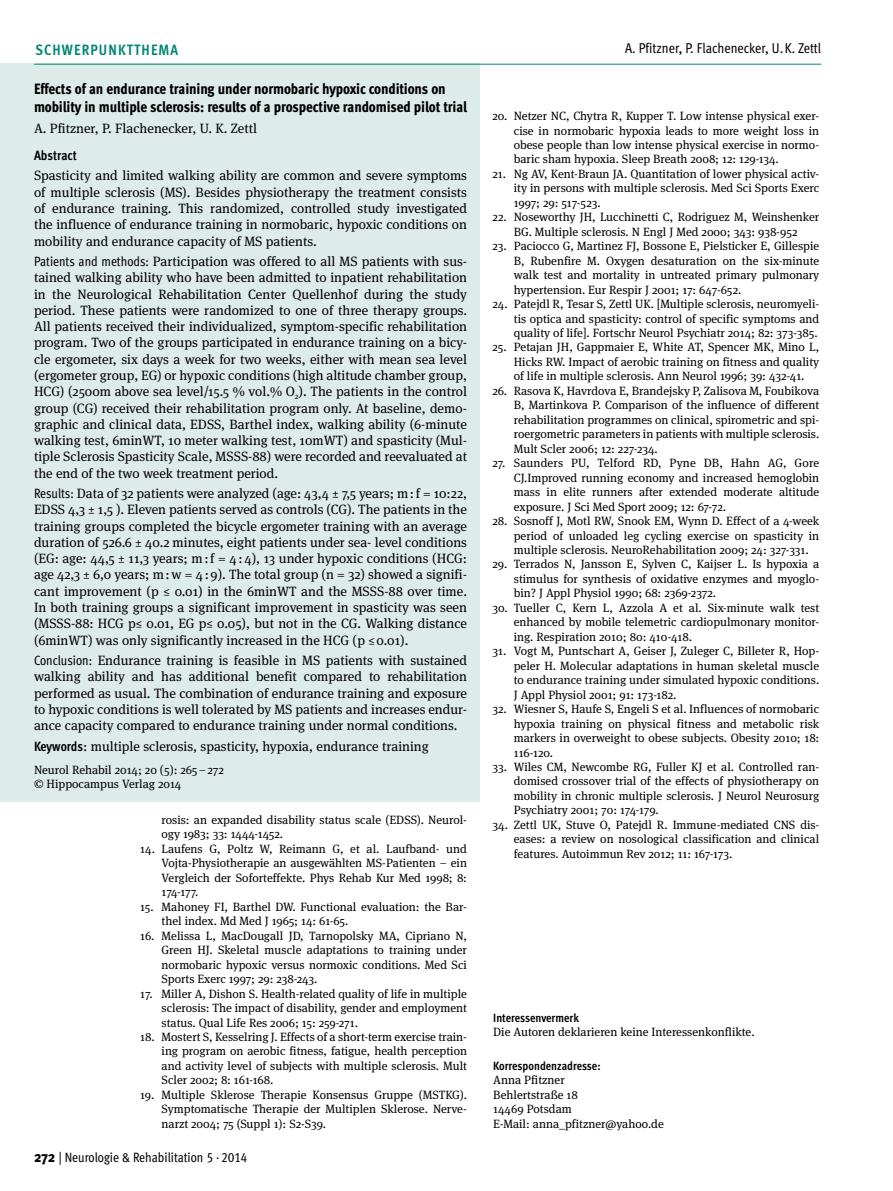
<style>
.page{position:relative;width:893px;height:1191px;background:#fff}
.page>*{position:absolute;margin:0;border:0;box-sizing:border-box;transform-origin:0 0}
.t1{font:800 15px/18px "Meta Cond";letter-spacing:-.01em;color:#000}
.t2{font:700 15px "Meta Cond";letter-spacing:.075em;color:#008576}
.t3{font:14.25px "Meta Cond Book LF";color:#000}
.t4{font:13.5px/16.2px "Meta Serif Pro";color:#000;text-align:justify}
.t5{font:13.5px "Meta Cond Book LF";color:#000}
.t6{font:13.5px "Meta Cond Bold LF";color:#000}
.t7{font:12px/14.4px "Meta Serif Pro";color:#000;text-align:justify}
.t8{font:12px "Meta Cond Bold LF";color:#000}
.s1{font-family:"Meta Cond"}
.s2{font-family:"Meta Cond Book LF"}
.s3{font-family:"Meta Cond Bold LF"}
.s4{font-family:"Meta Cond";font-weight:800;font-size:15px}
</style>
<div class="page">
<div style="left:0;top:64px;width:480px;height:738px;background:#deece9"></div>
<hr style="left:34px;top:64px;width:787px;height:1px;background:#008576">
<p class="t2" style="left:36px;top:41px;width:144px">SCHWERPUNKTTHEMA</p>
<p class="t3" style="left:625px;top:40px;width:198px">A. Pfitzner, P. Flachenecker, U. K. Zettl</p>
<p class="t1" style="left:34px;top:79px;width:435px">Effects of an endurance training under normobaric hypoxic conditions on mobility in multiple sclerosis: results of a prospective randomised pilot trial</p>
<p class="t4" style="left:34px;top:120px;width:225px">A. Pfitzner, P. Flachenecker, U. K. Zettl</p>
<p class="t6" style="left:34px;top:147px;width:44px">Abstract</p>
<p class="t4" style="left:34px;top:167px;width:435px">Spasticity and limited walking ability are common and severe symptoms of multiple sclerosis (MS). Besides physiotherapy the treatment consists of endurance training. This randomized, controlled study investigated the influence of endurance training in normobaric, hypoxic conditions on mobility and endurance capacity of MS patients.</p>
<p class="t4" style="left:34px;top:252px;width:435px"><span class="s1">Patients and methods:</span> Participation was offered to all MS patients with sus&shy;tained walking ability who have been admitted to inpatient rehabilitation in the Neurological Rehabilitation Center Quellenhof during the study period. These patients were randomized to one of three therapy groups.<br>All patients received their individualized, symptom-specific rehabilitation program. Two of the groups participated in endurance training on a bicy&shy;cle ergometer, six days a week for two weeks, either with mean sea level (ergometer group, EG) or hypoxic conditions (high altitude chamber group, HCG) (2500m above sea level/15.5 % vol.% O<sub>2</sub>). The patients in the control group (CG) received their rehabilitation program only. At baseline, demo&shy;graphic and clinical data, EDSS, Barthel index, walking ability (6-minute walking test, 6minWT, 10 meter walking test, 10mWT) and spasticity (Mul&shy;tiple Sclerosis Spasticity Scale, MSSS-88) were recorded and reevaluated at the end of the two week treatment period.</p>
<p class="t4" style="left:34px;top:484px;width:435px"><span class="s2">Results:</span> Data of 32 patients were analyzed (age: 43,4 ± 7,5 years; m:f = 10:22, EDSS 4,3 ± 1,5 ). Eleven patients served as controls (CG). The patients in the training groups completed the bicycle ergometer training with an average duration of 526.6 ± 40.2 minutes, eight patients under sea- level conditions (EG: age: 44,5 ± 11,3 years; m:f = 4:4), 13 under hypoxic conditions (HCG: age 42,3 ± 6,0 years; m:w = 4:9). The total group (n = 32) showed a signifi&shy;cant improvement (p ≤ 0.01) in the 6minWT and the MSSS-88 over time.<br>In both training groups a significant improvement in spasticity was seen (MSSS-88: HCG p≤ 0.01, EG p≤ 0.05), but not in the CG. Walking distance (6minWT) was only significantly increased in the HCG (p ≤0.01).</p>
<p class="t4" style="left:34px;top:651px;width:435px"><span class="s1">Conclusion:</span> Endurance training is feasible in MS patients with sustained walking ability and has additional benefit compared to rehabilitation performed as usual. The combination of endurance training and exposure to hypoxic conditions is well tolerated by MS patients and increases endur&shy;ance capacity compared to endurance training under normal conditions.</p>
<p class="t4" style="left:34px;top:737px;width:396px"><span class="s3">Keywords</span>: multiple sclerosis, spasticity, hypoxia, endurance training</p>
<p class="t7" style="left:34px;top:761px;width:191px">Neurol Rehabil 2014; 20 (5): 265–272 © Hippocampus Verlag 2014</p>
<p class="t7" style="left:162px;top:812px;width:307px">rosis: an expanded disability status scale (EDSS). Neurol&shy;ogy 1983; 33: 1444-1452.</p>
<p class="t7" style="left:162px;top:841px;width:307px;text-indent:-21px">14. Laufens G, Poltz W, Reimann G, et al. Laufband- und Vojta-Physiotherapie an ausgewählten MS-Patienten – ein Vergleich der Soforteffekte. Phys Rehab Kur Med 1998; 8:<br>174-177.</p>
<p class="t7" style="left:162px;top:898px;width:307px;text-indent:-21px">15. Mahoney FI, Barthel DW. Functional evaluation: the Bar&shy;thel index. Md Med J 1965; 14: 61-65.</p>
<p class="t7" style="left:162px;top:927px;width:307px;text-indent:-21px">16. Melissa L, MacDougall JD, Tarnopolsky MA, Cipriano N, Green HJ. Skeletal muscle adaptations to training under normobaric hypoxic versus normoxic conditions. Med Sci Sports Exerc 1997; 29: 238-243.</p>
<p class="t7" style="left:162px;top:985px;width:307px;text-indent:-21px">17. Miller A, Dishon S. Health-related quality of life in multiple sclerosis: The impact of disability, gender and employment status. Qual Life Res 2006; 15: 259-271.</p>
<p class="t7" style="left:162px;top:1029px;width:307px;text-indent:-21px">18. Mostert S, Kesselring J. Effects of a short-term exercise train&shy;ing program on aerobic fitness, fatigue, health perception and activity level of subjects with multiple sclerosis. Mult Scler 2002; 8: 161-168.</p>
<p class="t7" style="left:162px;top:1086px;width:307px;text-indent:-21px">19. Multiple Sklerose Therapie Konsensus Gruppe (MSTKG).<br>Symptomatische Therapie der Multiplen Sklerose. Nerve&shy;narzt 2004; 75 (Suppl 1): S2-S39.</p>
<p class="t5" style="left:34px;top:1149px;width:215px"><span class="s4">272</span> | Neurologie &amp; Rehabilitation 5 · 2014</p>
<p class="t7" style="left:514px;top:108px;width:307px;text-indent:-21px">20. Netzer NC, Chytra R, Kupper T. Low intense physical exer&shy;cise in normobaric hypoxia leads to more weight loss in obese people than low intense physical exercise in normo&shy;baric sham hypoxia. Sleep Breath 2008; 12: 129-134.</p>
<p class="t7" style="left:514px;top:166px;width:307px;text-indent:-21px">21. Ng AV, Kent-Braun JA. Quantitation of lower physical activ&shy;ity in persons with multiple sclerosis. Med Sci Sports Exerc 1997; 29: 517-523.</p>
<p class="t7" style="left:493px;top:209px;width:328px;text-align:center">22. Noseworthy JH, Lucchinetti C, Rodriguez M, Weinshenker<br>BG. Multiple sclerosis. N Engl J Med 2000; 343: 938-952</p>
<p class="t7" style="left:514px;top:238px;width:307px;text-indent:-21px">23. Paciocco G, Martinez FJ, Bossone E, Pielsticker E, Gillespie B, Rubenfire M. Oxygen desaturation on the six-minute walk test and mortality in untreated primary pulmonary hypertension. Eur Respir J 2001; 17: 647-652.</p>
<p class="t7" style="left:514px;top:296px;width:307px;text-indent:-21px">24. Patejdl R, Tesar S, Zettl UK. [Multiple sclerosis, neuromyeli&shy;tis optica and spasticity: control of specific symptoms and quality of life]. Fortschr Neurol Psychiatr 2014; 82: 373-385.</p>
<p class="t7" style="left:514px;top:339px;width:307px;text-indent:-21px">25. Petajan JH, Gappmaier E, White AT, Spencer MK, Mino L, Hicks RW. Impact of aerobic training on fitness and quality of life in multiple sclerosis. Ann Neurol 1996; 39: 432-41.</p>
<p class="t7" style="left:514px;top:383px;width:307px;text-indent:-21px">26. Rasova K, Havrdova E, Brandejsky P, Zalisova M, Foubikova B, Martinkova P. Comparison of the influence of different rehabilitation programmes on clinical, spirometric and spi&shy;roergometric parameters in patients with multiple sclerosis.<br>Mult Scler 2006; 12: 227-234.</p>
<p class="t7" style="left:514px;top:455px;width:307px;text-indent:-21px">27. Saunders PU, Telford RD, Pyne DB, Hahn AG, Gore CJ.Improved running economy and increased hemoglobin mass in elite runners after extended moderate altitude exposure. J Sci Med Sport 2009; 12: 67-72.</p>
<p class="t7" style="left:514px;top:513px;width:307px;text-indent:-21px">28. Sosnoff J, Motl RW, Snook EM, Wynn D. Effect of a 4-week period of unloaded leg cycling exercise on spasticity in multiple sclerosis. NeuroRehabilitation 2009; 24: 327-331.</p>
<p class="t7" style="left:514px;top:556px;width:307px;text-indent:-21px">29. Terrados N, Jansson E, Sylven C, Kaijser L. Is hypoxia a stimulus for synthesis of oxidative enzymes and myoglo&shy;bin? J Appl Physiol 1990; 68: 2369-2372.</p>
<p class="t7" style="left:514px;top:600px;width:307px;text-indent:-21px">30. Tueller C, Kern L, Azzola A et al. Six-minute walk test enhanced by mobile telemetric cardiopulmonary monitor&shy;ing. Respiration 2010; 80: 410-418.</p>
<p class="t7" style="left:514px;top:643px;width:307px;text-indent:-21px">31. Vogt M, Puntschart A, Geiser J, Zuleger C, Billeter R, Hop&shy;peler H. Molecular adaptations in human skeletal muscle to endurance training under simulated hypoxic conditions.<br>J Appl Physiol 2001; 91: 173-182.</p>
<p class="t7" style="left:514px;top:701px;width:307px;text-indent:-21px">32. Wiesner S, Haufe S, Engeli S et al. Influences of normobaric hypoxia training on physical fitness and metabolic risk markers in overweight to obese subjects. Obesity 2010; 18:<br>116-120.</p>
<p class="t7" style="left:514px;top:759px;width:307px;text-indent:-21px">33. Wiles CM, Newcombe RG, Fuller KJ et al. Controlled ran&shy;domised crossover trial of the effects of physiotherapy on mobility in chronic multiple sclerosis. J Neurol Neurosurg Psychiatry 2001; 70: 174-179.</p>
<p class="t7" style="left:514px;top:817px;width:307px;text-indent:-21px">34. Zettl UK, Stuve O, Patejdl R. Immune-mediated CNS dis&shy;eases: a review on nosological classification and clinical features. Autoimmun Rev 2012; 11: 167-173.</p>
<p class="t8" style="left:493px;top:1010px;width:87px">Interessenvermerk</p>
<p class="t7" style="left:493px;top:1024px;width:263px">Die Autoren deklarieren keine Interessenkonflikte.</p>
<p class="t8" style="left:493px;top:1058px;width:109px">Korrespondenzadresse:</p>
<p class="t7" style="left:493px;top:1072px;width:172px;text-align:left">Anna Pfitzner<br>Behlertstraße 18<br>14469 Potsdam<br>E-Mail: anna_pfitzner@yahoo.de</p>
</div>
